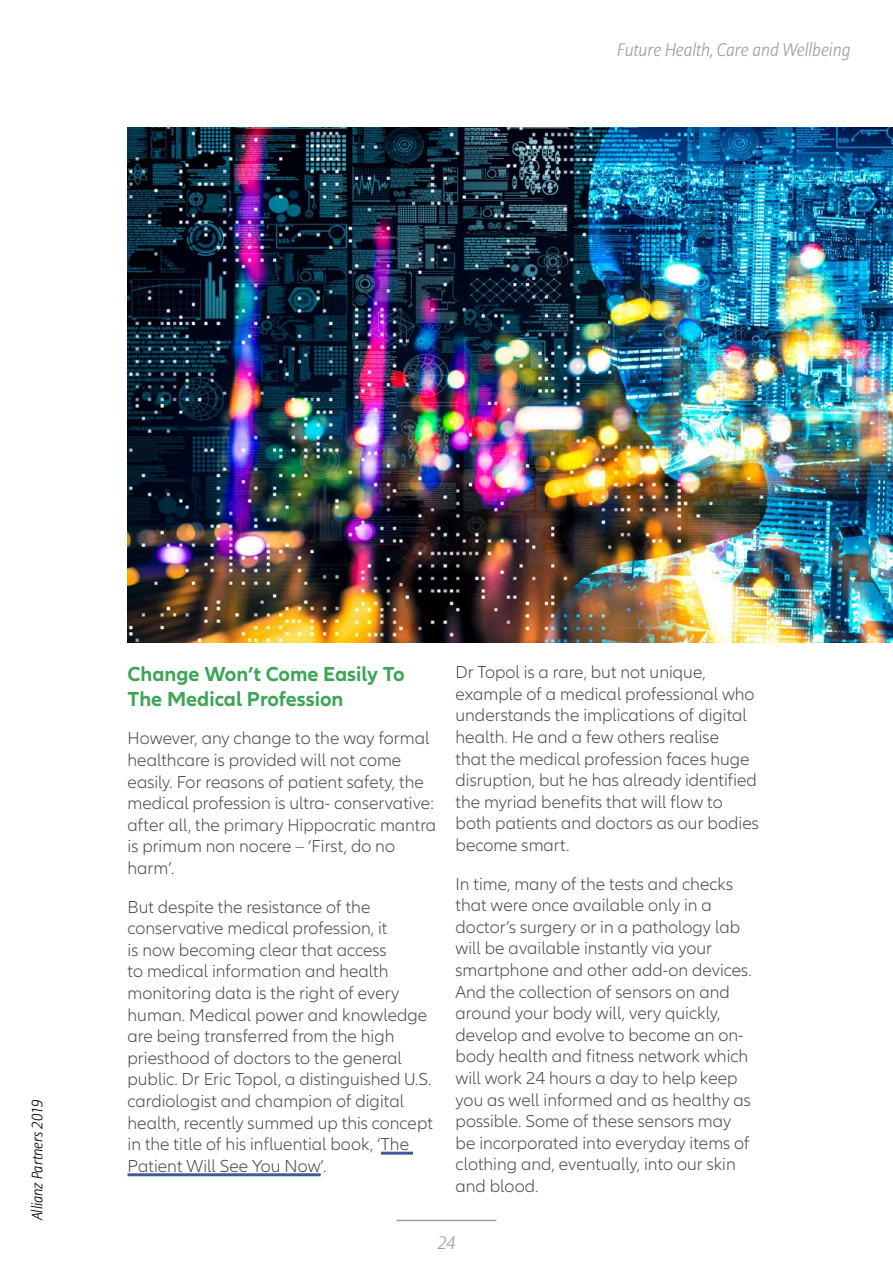
<style>
.page{position:relative;width:893px;height:1263px;background:#fff}
.page>*{position:absolute;margin:0;border:0;box-sizing:border-box;transform-origin:0 0}
.t1{font:700 21px/25.2px "Allianz Neo";color:#3da556}
.t2{font:300 18px/21.6px "Allianz Neo";color:#4a4a49}
.t3{font:italic 300 18px "Allianz Sans";color:#9d9d9c}
.t4{font:italic 300 15px "Allianz Sans";color:#000}
</style>
<div class="page">
<hr style="left:396px;top:1220px;width:100px;height:1px;background:#9d9d9c">
<hr style="left:381px;top:1152px;width:32px;height:3px;background:#3f5b9a">
<hr style="left:128px;top:1173px;width:193px;height:3px;background:#3f5b9a">
<img style="left:128px;top:128px;width:765px;height:514px">
<p class="t3" style="left:617px;top:39px;width:235px">Future Health, Care and Wellbeing</p>
<p class="t4" style="left:28px;top:1220px;width:122px;rotate:-90deg">Allianz Partners 2019</p>
<p class="t1" style="left:128px;top:661px;width:279px">Change Won’t Come Easily To<br>The Medical Profession</p>
<p class="t2" style="left:128px;top:728px;width:310px">However, any change to the way formal healthcare is provided will not come easily. For reasons of patient safety, the medical profession is ultra- conservative: after all, the primary Hippocratic mantra is primum non nocere – ‘First, do no harm’.</p>
<p class="t2" style="left:128px;top:896px;width:307px">But despite the resistance of the conservative medical profession, it<br>is now becoming clear that access<br>to medical information and health monitoring data is the right of every human. Medical power and knowledge are being transferred from the high priesthood of doctors to the general public. Dr Eric Topol, a distinguished U.S. cardiologist and champion of digital health, recently summed up this concept in the title of his influential book, ‘The Patient Will See You Now’.</p>
<p class="t2" style="left:455px;top:662px;width:305px">Dr Topol is a rare, but not unique, example of a medical professional who understands the implications of digital health. He and a few others realise<br>that the medical profession faces huge disruption, but he has already identified the myriad benefits that will flow to both patients and doctors as our bodies become smart.</p>
<p class="t2" style="left:455px;top:873px;width:298px">In time, many of the tests and checks that were once available only in a doctor’s surgery or in a pathology lab will be available instantly via your smartphone and other add-on devices.<br>And the collection of sensors on and around your body will, very quickly, develop and evolve to become an on&shy;body health and fitness network which will work 24 hours a day to help keep you as well informed and as healthy as possible. Some of these sensors may be incorporated into everyday items of clothing and, eventually, into our skin and blood.</p>
<p class="t3" style="left:438px;top:1231px;width:19px">24</p>
</div>
